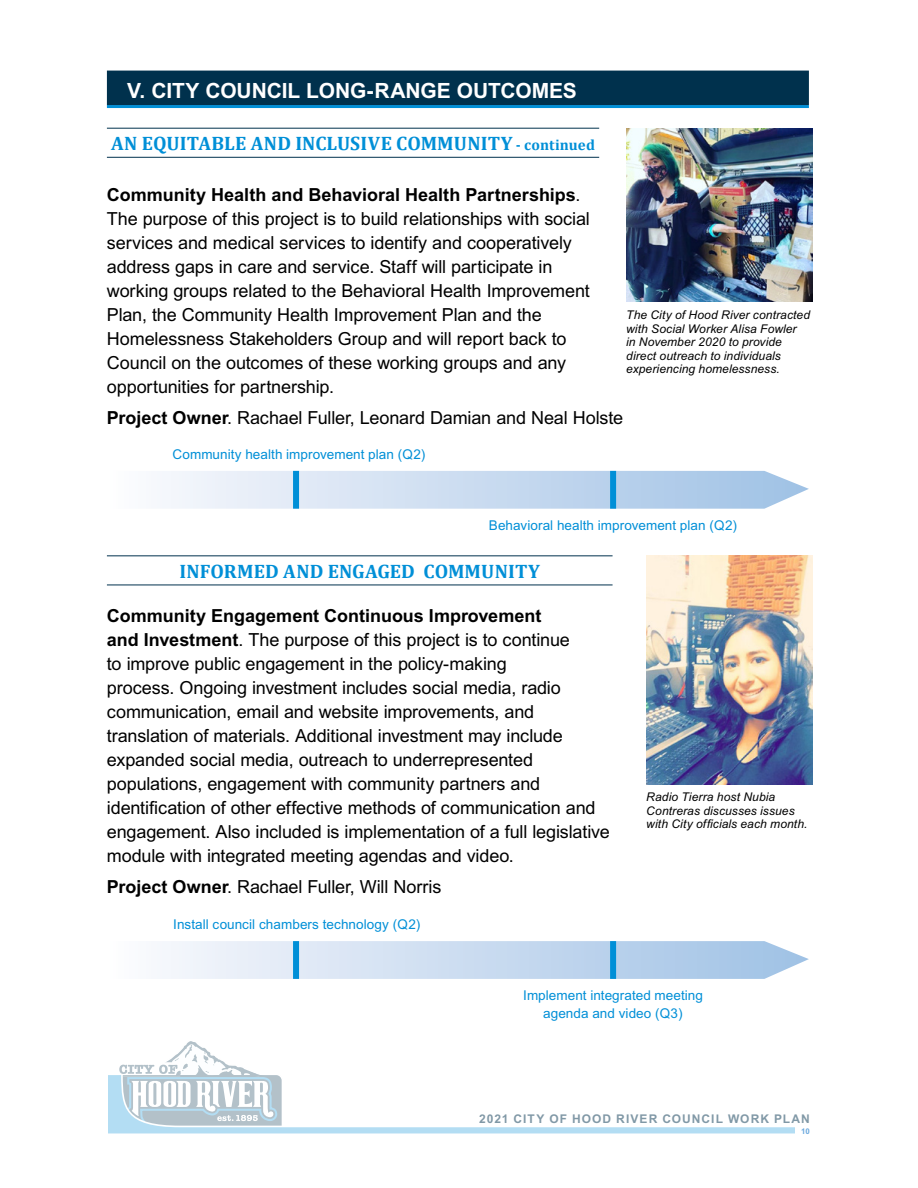
<style>
.page{position:relative;width:918px;height:1188px;background:#fff}
.page>*{position:absolute;margin:0;border:0;box-sizing:border-box;transform-origin:0 0}
.Blue_Bar{font:700 21px "M Arial";letter-spacing:-.005em;color:#fff}
.Paragraph_Style_5{font:700 19.5px "Cambria";letter-spacing:.005em;color:#008fd7}
.t1{font:18px/24px "M Arial";letter-spacing:-.005em;color:#000}
.t2{font:13.5px/18px "M Arial";letter-spacing:.005em;color:#008fd7;text-align:center}
.t3{font:italic 12px/13.5px "M Arial";letter-spacing:.01em;color:#000}
.t4{font:700 12px "M Arial";letter-spacing:.085em;color:#00314d}
.t5{font:700 7.8px "M Arial";color:#6aa8de}
.s1{font-size:15px}
.s2{font-weight:700}
</style>
<div class="page">
<svg style="left:108px;top:1041px;width:687px;height:93px"></svg>
<img style="left:646px;top:555px;width:166px;height:229px">
<hr style="left:107px;top:105px;width:702px;height:3px;background:#008fd7">
<div style="left:107px;top:71px;width:702px;height:34px;background:#00314d"></div>
<hr style="left:107px;top:128px;width:492px;height:1px;background:#00314d">
<hr style="left:107px;top:157px;width:492px;height:1px;background:#00314d">
<hr style="left:107px;top:555px;width:506px;height:1px;background:#00314d">
<hr style="left:107px;top:585px;width:506px;height:1px;background:#00314d">
<svg style="left:162px;top:471px;width:647px;height:38px;background:#ccddf0"></svg>
<svg style="left:162px;top:941px;width:647px;height:38px;background:#ccddf0"></svg>
<div style="left:293px;top:471px;width:6px;height:38px;background:#008fd7"></div>
<div style="left:293px;top:941px;width:6px;height:38px;background:#008fd7"></div>
<div style="left:610px;top:471px;width:6px;height:38px;background:#008fd7"></div>
<div style="left:610px;top:941px;width:6px;height:38px;background:#008fd7"></div>
<img style="left:626px;top:129px;width:186px;height:172px">
<p class="Blue_Bar" style="left:127px;top:78px;width:451px">V. CITY COUNCIL LONG-RANGE OUTCOMES</p>
<p class="Paragraph_Style_5" style="left:111px;top:132px;width:485px">AN EQUITABLE AND INCLUSIVE COMMUNITY <span class="s1">- continued</span></p>
<p class="t1" style="left:107px;top:183px;width:485px"><span class="s2">Community Health and Behavioral Health Partnerships</span>.<br>The purpose of this project is to build relationships with social services and medical services to identify and cooperatively address gaps in care and service. Staff will participate in working groups related to the Behavioral Health Improvement Plan, the Community Health Improvement Plan and the Homelessness Stakeholders Group and will report back to Council on the outcomes of these working groups and any opportunities for partnership.</p>
<p class="t1" style="left:107px;top:406px;width:518px"><span class="s2">Project Owner</span>. Rachael Fuller, Leonard Damian and Neal Holste</p>
<p class="t3" style="left:626px;top:308px;width:185px">The City of Hood River contracted with Social Worker Alisa Fowler<br>in November 2020 to provide direct outreach to individuals experiencing homelessness.</p>
<p class="t2" style="left:172px;top:445px;width:255px">Community health improvement plan (Q2)</p>
<p class="t2" style="left:489px;top:516px;width:250px">Behavioral health improvement plan (Q2)</p>
<p class="Paragraph_Style_5" style="left:179px;top:559px;width:362px">INFORMED AND ENGAGED COMMUNITY</p>
<p class="t1" style="left:107px;top:604px;width:504px"><span class="s2">Community Engagement Continuous Improvement<br>and Investment</span>. The purpose of this project is to continue<br>to improve public engagement in the policy-making<br>process. Ongoing investment includes social media, radio communication, email and website improvements, and translation of materials. Additional investment may include expanded social media, outreach to underrepresented populations, engagement with community partners and identification of other effective methods of communication and engagement. Also included is implementation of a full legislative module with integrated meeting agendas and video.</p>
<p class="t1" style="left:107px;top:874px;width:336px"><span class="s2">Project Owner</span>. Rachael Fuller, Will Norris</p>
<p class="t2" style="left:173px;top:915px;width:249px">Install council chambers technology (Q2)</p>
<p class="t3" style="left:646px;top:790px;width:163px">Radio Tierra host Nubia<br>Contreras discusses issues with City officials each month.</p>
<p class="t2" style="left:523px;top:987px;width:181px">Implement integrated meeting agenda and video (Q3)</p>
<p class="t4" style="left:479px;top:1112px;width:332px">2021 CITY OF HOOD RIVER COUNCIL WORK PLAN</p>
<p class="t5" style="left:801px;top:1127px;width:10px">10</p>
</div>
